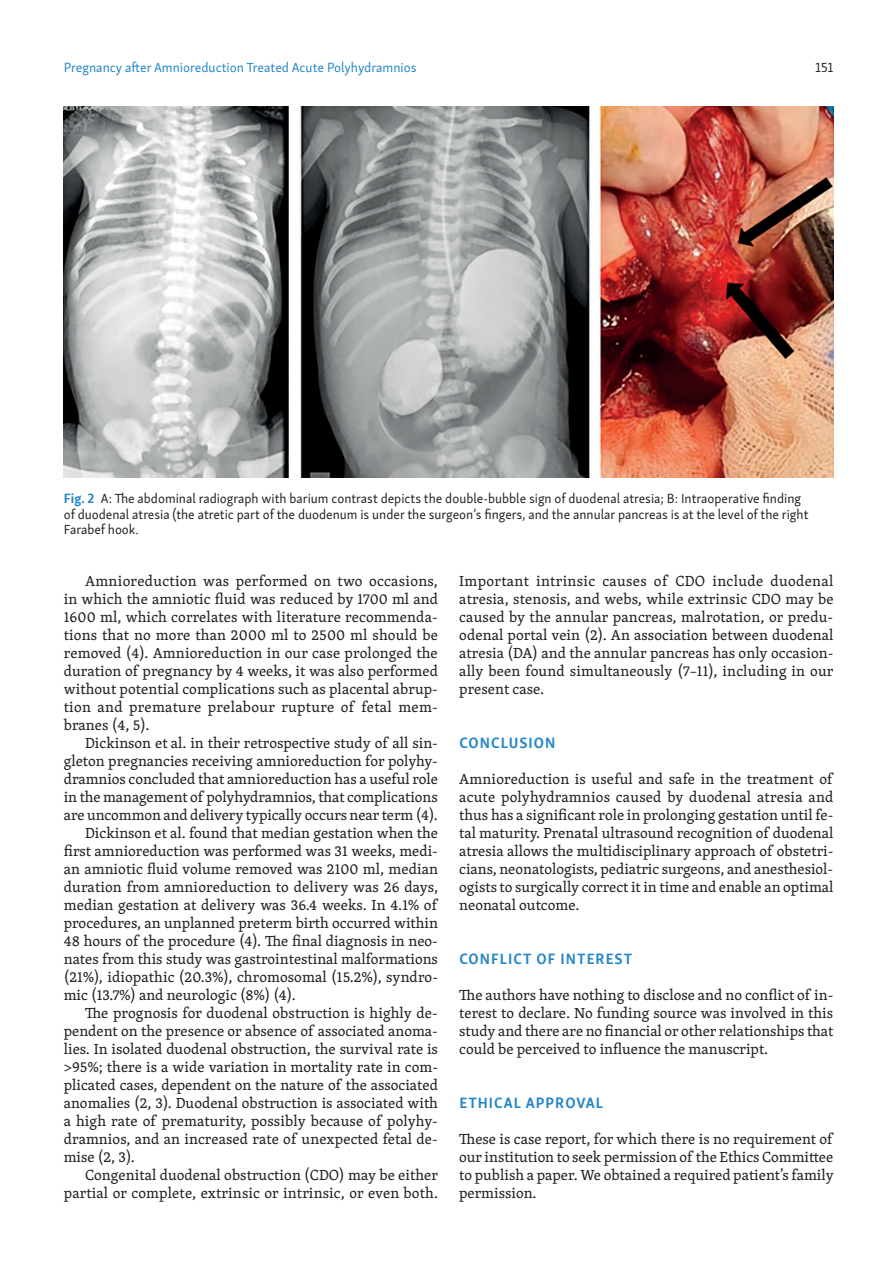
<style>
.page{position:relative;width:893px;height:1263px;background:#fff}
.page>*{position:absolute;margin:0;border:0;box-sizing:border-box;transform-origin:0 0}
.t1{font:15px/18px "Skolar PE";color:#231f20;text-align:justify}
.t2{font:700 15px "Skolar Sans PE";letter-spacing:.07em;color:#2486c7}
.t3{font:13.5px/15.6px "Skolar Sans PE";color:#231f20}
.t4{font:13.5px "Skolar Sans PE";color:#2486c7}
.s1{font-weight:700;color:#2486c7}
</style>
<div class="page">
<img style="left:64px;top:106px;width:769px;height:372px">
<p class="t4" style="left:64px;top:57px;width:354px">Pregnancy after Amnioreduction Treated Acute Polyhydramnios</p>
<p class="t3" style="left:815px;top:58px;width:20px">151</p>
<p class="t3" style="left:64px;top:490px;width:746px"><span class="s1">Fig. 2</span> A: The abdominal radiograph with barium contrast depicts the double-bubble sign of duodenal atresia; B: Intraoperative finding of duodenal atresia (the atretic part of the duodenum is under the surgeon’s fingers, and the annular pancreas is at the level of the right<br>Farabef hook.</p>
<p class="t1" style="left:64px;top:571px;width:376px;text-indent:21px">Amnioreduction was performed on two occasions, in which the amniotic fluid was reduced by 1700 ml and 1600 ml, which correlates with literature recommenda&shy;tions that no more than 2000 ml to 2500 ml should be removed (4). Amnioreduction in our case prolonged the duration of pregnancy by 4 weeks, it was also performed without potential complications such as placental abrup&shy;tion and premature prelabour rupture of fetal mem&shy;branes (4, 5).</p>
<p class="t1" style="left:85px;top:733px;width:354px">Dickinson et al. in their retrospective study of all sin-</p>
<p class="t1" style="left:64px;top:751px;width:376px">gleton pregnancies receiving amnioreduction for polyhy-</p>
<p class="t1" style="left:64px;top:769px;width:376px">dramnios concluded that amnioreduction has a useful role</p>
<p class="t1" style="left:64px;top:787px;width:375px">in the management of polyhydramnios, that complications</p>
<p class="t1" style="left:64px;top:805px;width:376px">are uncommon and delivery typically occurs near term (4).</p>
<p class="t1" style="left:85px;top:823px;width:354px">Dickinson et al. found that median gestation when the</p>
<p class="t1" style="left:64px;top:841px;width:376px">first amnioreduction was performed was 31 weeks, medi-</p>
<p class="t1" style="left:64px;top:859px;width:376px">an amniotic fluid volume removed was 2100 ml, median</p>
<p class="t1" style="left:64px;top:877px;width:376px">duration from amnioreduction to delivery was 26 days,</p>
<p class="t1" style="left:64px;top:895px;width:375px">median gestation at delivery was 36.4 weeks. In 4.1% of</p>
<p class="t1" style="left:64px;top:913px;width:376px">procedures, an unplanned preterm birth occurred within</p>
<p class="t1" style="left:64px;top:931px;width:376px">48 hours of the procedure (4). The final diagnosis in neo-</p>
<p class="t1" style="left:64px;top:949px;width:376px">nates from this study was gastrointestinal malformations</p>
<p class="t1" style="left:64px;top:967px;width:376px">(21%), idiopathic (20.3%), chromosomal (15.2%), syndro-</p>
<p class="t1" style="left:64px;top:985px;width:233px">mic (13.7%) and neurologic (8%) (4).</p>
<p class="t1" style="left:85px;top:1003px;width:354px">The prognosis for duodenal obstruction is highly de-</p>
<p class="t1" style="left:64px;top:1021px;width:376px">pendent on the presence or absence of associated anoma-</p>
<p class="t1" style="left:64px;top:1039px;width:376px">lies. In isolated duodenal obstruction, the survival rate is</p>
<p class="t1" style="left:64px;top:1057px;width:376px">&gt;95%; there is a wide variation in mortality rate in com-</p>
<p class="t1" style="left:64px;top:1075px;width:376px">plicated cases, dependent on the nature of the associated</p>
<p class="t1" style="left:64px;top:1093px;width:376px">anomalies (2, 3). Duodenal obstruction is associated with</p>
<p class="t1" style="left:64px;top:1111px;width:376px">a high rate of prematurity, possibly because of polyhy-</p>
<p class="t1" style="left:64px;top:1129px;width:376px">dramnios, and an increased rate of unexpected fetal de-</p>
<p class="t1" style="left:64px;top:1147px;width:73px">mise (2, 3).</p>
<p class="t1" style="left:85px;top:1165px;width:354px">Congenital duodenal obstruction (CDO) may be either</p>
<p class="t1" style="left:64px;top:1183px;width:376px">partial or complete, extrinsic or intrinsic, or even both.</p>
<p class="t1" style="left:459px;top:571px;width:376px">Important intrinsic causes of CDO include duodenal atresia, stenosis, and webs, while extrinsic CDO may be caused by the annular pancreas, malrotation, or predu&shy;odenal portal vein (2). An association between duodenal atresia (DA) and the annular pancreas has only occasion&shy;ally been found simultaneously (7–11), including in our present case.</p>
<p class="t2" style="left:459px;top:730px;width:97px">CONCLUSION</p>
<p class="t1" style="left:459px;top:769px;width:376px">Amnioreduction is useful and safe in the treatment of acute polyhydramnios caused by duodenal atresia and thus has a significant role in prolonging gestation until fe&shy;tal maturity. Prenatal ultrasound recognition of duodenal atresia allows the multidisciplinary approach of obstetri&shy;cians, neonatologists, pediatric surgeons, and anesthesiol&shy;ogists to surgically correct it in time and enable an optimal neonatal outcome.</p>
<p class="t2" style="left:459px;top:946px;width:174px">CONFLICT OF INTEREST</p>
<p class="t1" style="left:459px;top:985px;width:376px">The authors have nothing to disclose and no conflict of in&shy;terest to declare. No funding source was involved in this study and there are no financial or other relationships that could be perceived to influence the manuscript.</p>
<p class="t2" style="left:459px;top:1090px;width:145px">ETHICAL APPROVAL</p>
<p class="t1" style="left:459px;top:1129px;width:376px">These is case report, for which there is no requirement of our institution to seek permission of the Ethics Committee to publish a paper. We obtained a required patient’s family permission.</p>
</div>
